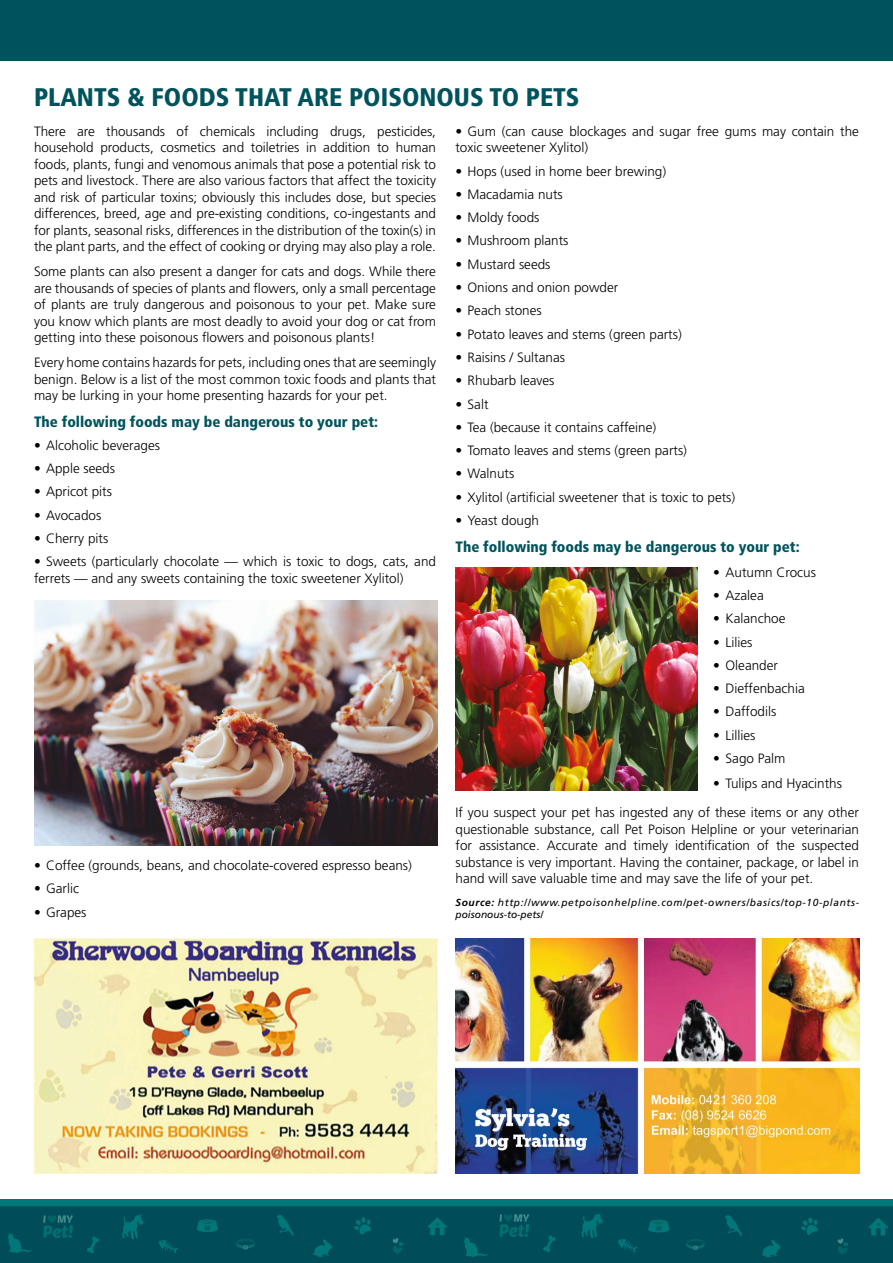
<style>
.page{position:relative;width:893px;height:1263px;background:#fff}
.page>*{position:absolute;margin:0;border:0;box-sizing:border-box;transform-origin:0 0}
.t1{font:900 condensed 25.5px "Frutiger LT Std";color:#00535c}
.t2{font:900 condensed 15px "Frutiger LT Std";color:#00535c}
.t3{font:300 13.5px/16.5px "Frutiger LT Std";color:#000;text-align:justify}
.t4{font:italic 10.2px/12.3px "Frutiger LT Std";letter-spacing:.06em;color:#000}
.s1{font-weight:700}
</style>
<div class="page">
<img style="left:0;top:1199px;width:893px;height:64px">
<div style="left:0;top:0;width:893px;height:61px;background:#00535c"></div>
<img style="left:455px;top:567px;width:242px;height:224px">
<img style="left:34px;top:601px;width:403px;height:244px">
<img style="left:455px;top:939px;width:404px;height:235px">
<img style="left:34px;top:938px;width:403px;height:235px">
<h1 class="t1" style="left:34px;top:82px;width:547px">PLANTS &amp; FOODS THAT ARE POISONOUS TO PETS</h1>
<p class="t3" style="left:34px;top:123px;width:404px">There are thousands of chemicals including drugs, pesticides, household products, cosmetics and toiletries in addition to human foods, plants, fungi and venomous animals that pose a potential risk to pets and livestock. There are also various factors that affect the toxicity and risk of particular toxins; obviously this includes dose, but species differences, breed, age and pre-existing conditions, co-ingestants and for plants, seasonal risks, differences in the distribution of the toxin(s) in the plant parts, and the effect of cooking or drying may also play a role.</p>
<p class="t3" style="left:34px;top:264px;width:403px">Some plants can also present a danger for cats and dogs. While there are thousands of species of plants and flowers, only a small percentage of plants are truly dangerous and poisonous to your pet. Make sure you know which plants are most deadly to avoid your dog or cat from getting into these poisonous flowers and poisonous plants!</p>
<p class="t3" style="left:34px;top:354px;width:404px">Every home contains hazards for pets, including ones that are seemingly benign. Below is a list of the most common toxic foods and plants that may be lurking in your home presenting hazards for your pet.</p>
<p class="t2" style="left:34px;top:413px;width:346px">The following foods may be dangerous to your pet:</p>
<p class="t3" style="left:34px;top:437px;width:128px">• Alcoholic beverages</p>
<p class="t3" style="left:34px;top:460px;width:83px">• Apple seeds</p>
<p class="t3" style="left:34px;top:484px;width:80px">• Apricot pits</p>
<p class="t3" style="left:34px;top:507px;width:69px">• Avocados</p>
<p class="t3" style="left:34px;top:530px;width:76px">• Cherry pits</p>
<p class="t3" style="left:34px;top:553px;width:404px">• Sweets (particularly chocolate — which is toxic to dogs, cats, and ferrets — and any sweets containing the toxic sweetener Xylitol)</p>
<p class="t3" style="left:455px;top:123px;width:405px">• Gum (can cause blockages and sugar free gums may contain the toxic sweetener Xylitol)</p>
<p class="t3" style="left:455px;top:163px;width:212px">• Hops (used in home beer brewing)</p>
<p class="t3" style="left:455px;top:186px;width:109px">• Macadamia nuts</p>
<p class="t3" style="left:455px;top:209px;width:86px">• Moldy foods</p>
<p class="t3" style="left:455px;top:233px;width:115px">• Mushroom plants</p>
<p class="t3" style="left:455px;top:256px;width:97px">• Mustard seeds</p>
<p class="t3" style="left:455px;top:279px;width:164px">• Onions and onion powder</p>
<p class="t3" style="left:455px;top:303px;width:88px">• Peach stones</p>
<p class="t3" style="left:455px;top:326px;width:228px">• Potato leaves and stems (green parts)</p>
<p class="t3" style="left:455px;top:349px;width:111px">• Raisins / Sultanas</p>
<p class="t3" style="left:455px;top:373px;width:101px">• Rhubarb leaves</p>
<p class="t3" style="left:455px;top:396px;width:34px">• Salt</p>
<p class="t3" style="left:455px;top:419px;width:202px">• Tea (because it contains caffeine)</p>
<p class="t3" style="left:455px;top:442px;width:233px">• Tomato leaves and stems (green parts)</p>
<p class="t3" style="left:455px;top:466px;width:60px">• Walnuts</p>
<p class="t3" style="left:455px;top:489px;width:281px">• Xylitol (artificial sweetener that is toxic to pets)</p>
<p class="t3" style="left:455px;top:512px;width:85px">• Yeast dough</p>
<p class="t2" style="left:455px;top:537px;width:346px">The following foods may be dangerous to your pet:</p>
<p class="t3" style="left:713px;top:564px;width:104px">• Autumn Crocus</p>
<p class="t3" style="left:713px;top:587px;width:52px">• Azalea</p>
<p class="t3" style="left:713px;top:610px;width:74px">• Kalanchoe</p>
<p class="t3" style="left:713px;top:634px;width:41px">• Lilies</p>
<p class="t3" style="left:713px;top:657px;width:66px">• Oleander</p>
<p class="t3" style="left:713px;top:680px;width:93px">• Dieffenbachia</p>
<p class="t3" style="left:713px;top:704px;width:65px">• Daffodils</p>
<p class="t3" style="left:713px;top:727px;width:44px">• Lillies</p>
<p class="t3" style="left:713px;top:750px;width:74px">• Sago Palm</p>
<p class="t3" style="left:455px;top:769px;width:405px;line-height:29.2px;text-indent:258px">• Tulips and Hyacinths<br>If you suspect your pet has ingested any of these items or any other</p>
<p class="t3" style="left:455px;top:821px;width:405px">questionable substance, call Pet Poison Helpline or your veterinarian for assistance. Accurate and timely identification of the suspected substance is very important. Having the container, package, or label in hand will save valuable time and may save the life of your pet.</p>
<p class="t4" style="left:455px;top:896px;width:405px"><span class="s1">Source:</span> http://www.petpoisonhelpline.com/pet-owners/basics/top-10-plants&shy;poisonous-to-pets/</p>
<p class="t3" style="left:34px;top:857px;width:379px">• Coffee (grounds, beans, and chocolate-covered espresso beans)</p>
<p class="t3" style="left:34px;top:881px;width:46px">• Garlic</p>
<p class="t3" style="left:34px;top:904px;width:54px">• Grapes</p>
</div>
